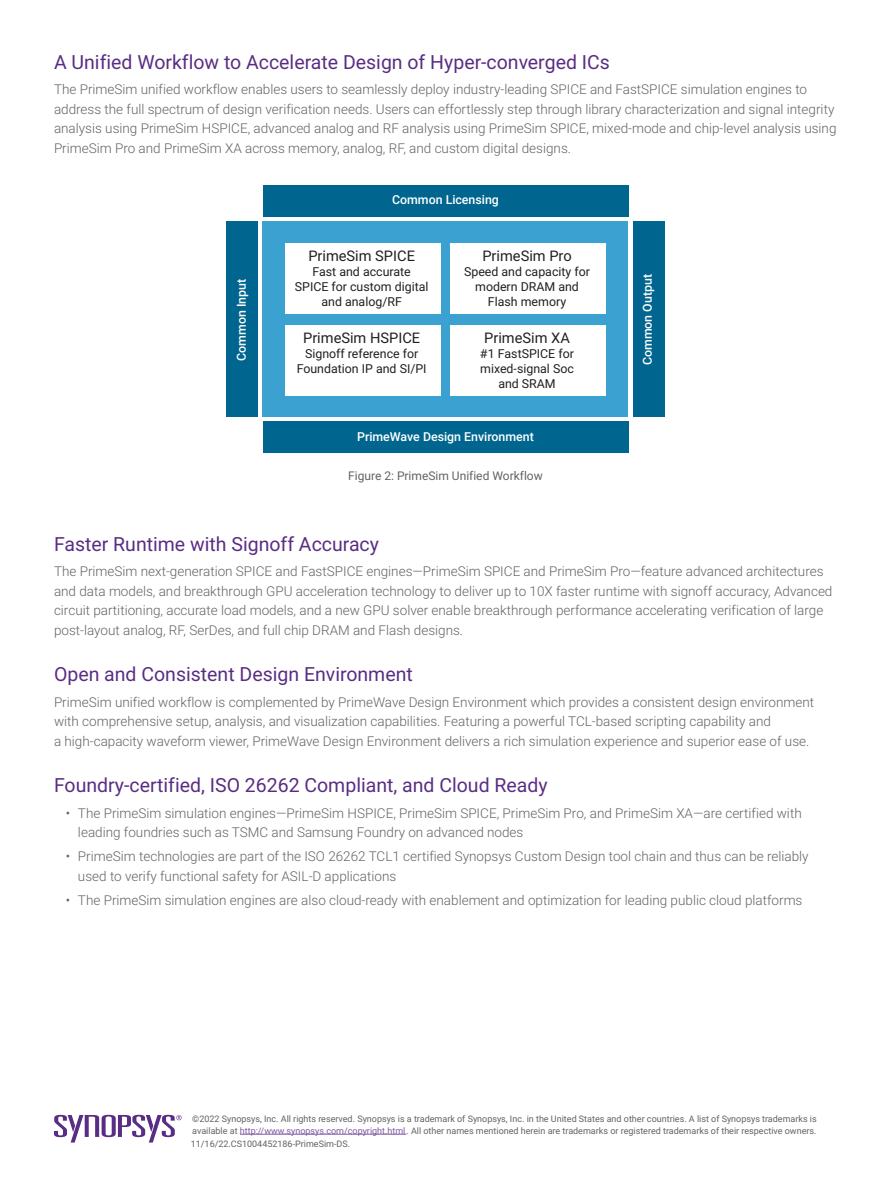
<style>
.page{position:relative;width:891px;height:1188px;background:#fff}
.page>*{position:absolute;margin:0;border:0;box-sizing:border-box;transform-origin:0 0}
.HEADING_1{font:19.5px "Roboto";color:#592d83}
.t1{font:14.7px "Roboto";color:#231f20}
.BODY_COPY{font:300 13.5px/19.5px "Roboto";color:#636366}
.t2{font:12.3px/14.9px "Roboto";color:#231f20;text-align:center}
.t3{font:500 12.3px "Roboto";color:#fff}
.FIGURE_CAPTION{font:12px "Roboto";color:#636366}
.t4{font:9px/12px "Roboto";color:#636366}
.s1{color:#7f58a4}
</style>
<div class="page">
<svg style="left:54px;top:1115px;width:128px;height:28px"></svg>
<hr style="left:240px;top:1134px;width:166px;height:1px;background:#7f58a4">
<div style="left:263px;top:221px;width:365px;height:196px;background:#3ba1d1"></div>
<div style="left:633px;top:221px;width:31px;height:196px;background:#00668f"></div>
<div style="left:263px;top:185px;width:365px;height:32px;background:#00668f"></div>
<div style="left:285px;top:243px;width:155px;height:71px;background:#fff"></div>
<div style="left:285px;top:325px;width:155px;height:71px;background:#fff"></div>
<div style="left:451px;top:243px;width:155px;height:71px;background:#fff"></div>
<div style="left:451px;top:325px;width:155px;height:71px;background:#fff"></div>
<div style="left:227px;top:221px;width:31px;height:196px;background:#00668f"></div>
<div style="left:263px;top:422px;width:365px;height:31px;background:#00668f"></div>
<p class="HEADING_1" style="left:54px;top:48px;width:557px">A Unified Workflow to Accelerate Design of Hyper-converged ICs</p>
<p class="BODY_COPY" style="left:54px;top:79px;width:784px">The PrimeSim unified workflow enables users to seamlessly deploy industry-leading SPICE and FastSPICE simulation engines to address the full spectrum of design verification needs. Users can effortlessly step through library characterization and signal integrity analysis using PrimeSim HSPICE, advanced analog and RF analysis using PrimeSim SPICE, mixed-mode and chip-level analysis using PrimeSim Pro and PrimeSim XA across memory, analog, RF, and custom digital designs.</p>
<p class="t3" style="left:233px;top:361px;width:84px;rotate:-90deg">Common Input</p>
<p class="t3" style="left:392px;top:191px;width:108px">Common Licensing</p>
<p class="t1" style="left:308px;top:246px;width:108px">PrimeSim SPICE</p>
<p class="t2" style="left:295px;top:264px;width:135px">Fast and accurate<br>SPICE for custom digital and analog/RF</p>
<p class="t1" style="left:303px;top:328px;width:119px">PrimeSim HSPICE</p>
<p class="t2" style="left:297px;top:346px;width:131px">Signoff reference for<br>Foundation IP and SI/PI</p>
<p class="t1" style="left:482px;top:246px;width:91px">PrimeSim Pro</p>
<p class="t2" style="left:464px;top:264px;width:127px">Speed and capacity for modern DRAM and<br>Flash memory</p>
<p class="t1" style="left:484px;top:328px;width:87px">PrimeSim XA</p>
<p class="t2" style="left:480px;top:346px;width:95px">#1 FastSPICE for mixed-signal Soc and SRAM</p>
<p class="t3" style="left:357px;top:428px;width:178px">PrimeWave Design Environment</p>
<p class="FIGURE_CAPTION" style="left:348px;top:467px;width:196px">Figure 2: PrimeSim Unified Workflow</p>
<p class="t3" style="left:639px;top:365px;width:93px;rotate:-90deg">Common Output</p>
<p class="HEADING_1" style="left:54px;top:530px;width:327px">Faster Runtime with Signoff Accuracy</p>
<p class="BODY_COPY" style="left:54px;top:561px;width:780px">The PrimeSim next-generation SPICE and FastSPICE engines—PrimeSim SPICE and PrimeSim Pro—feature advanced architectures and data models, and breakthrough GPU acceleration technology to deliver up to 10X faster runtime with signoff accuracy, Advanced circuit partitioning, accurate load models, and a new GPU solver enable breakthrough performance accelerating verification of large post-layout analog, RF, SerDes, and full chip DRAM and Flash designs.</p>
<p class="HEADING_1" style="left:54px;top:660px;width:360px">Open and Consistent Design Environment</p>
<p class="BODY_COPY" style="left:54px;top:692px;width:762px">PrimeSim unified workflow is complemented by PrimeWave Design Environment which provides a consistent design environment with comprehensive setup, analysis, and visualization capabilities. Featuring a powerful TCL-based scripting capability and<br>a high-capacity waveform viewer, PrimeWave Design Environment delivers a rich simulation experience and superior ease of use.</p>
<p class="HEADING_1" style="left:54px;top:771px;width:495px">Foundry-certified, ISO 26262 Compliant, and Cloud Ready</p>
<p class="BODY_COPY" style="left:78px;top:803px;width:725px;text-indent:-12px">• The PrimeSim simulation engines—PrimeSim HSPICE, PrimeSim SPICE, PrimeSim Pro, and PrimeSim XA—are certified with leading foundries such as TSMC and Samsung Foundry on advanced nodes</p>
<p class="BODY_COPY" style="left:78px;top:846px;width:732px;text-indent:-12px">• PrimeSim technologies are part of the ISO 26262 TCL1 certified Synopsys Custom Design tool chain and thus can be reliably used to verify functional safety for ASIL-D applications</p>
<p class="BODY_COPY" style="left:66px;top:890px;width:738px">• The PrimeSim simulation engines are also cloud-ready with enablement and optimization for leading public cloud platforms</p>
<p class="t4" style="left:192px;top:1112px;width:626px">©2022 Synopsys, Inc. All rights reserved. Synopsys is a trademark of Synopsys, Inc. in the United States and other countries. A list of Synopsys trademarks is available at <span class="s1">http://www.synopsys.com/copyright.html</span>. All other names mentioned herein are trademarks or registered trademarks of their respective owners.</p>
<p class="t4" style="left:191px;top:1137px;width:161px">11/16/22.CS1004452186-PrimeSim-DS.</p>
</div>
